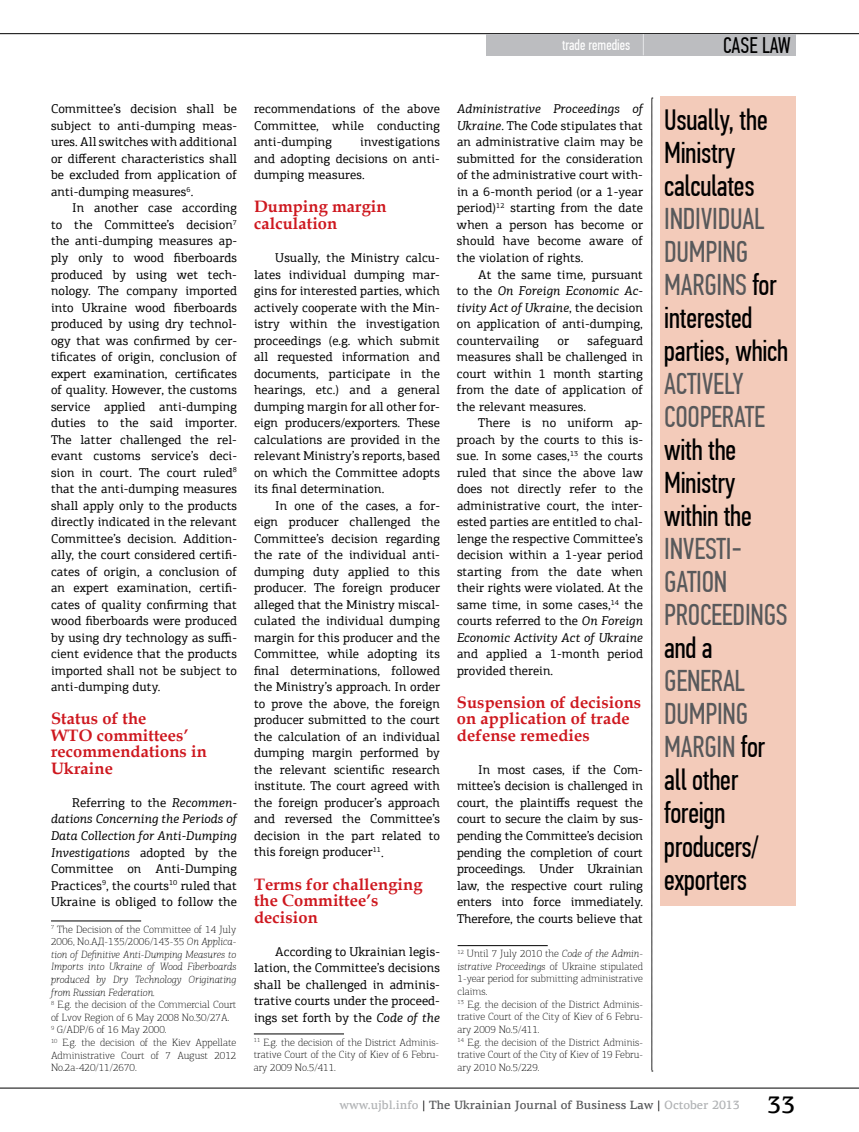
<style>
.page{position:relative;width:859px;height:1132px;background:#fff}
.page>*{position:absolute;margin:0;border:0;box-sizing:border-box;transform-origin:0 0}
.t1{font:30px/33px "PF Din Text Comp Pro";letter-spacing:-.01em;color:#000}
.t2{font:30px/33px "PF Din Text Comp Pro";letter-spacing:-.01em;color:#58595b}
.t3{font:22.5px "PF Din Text Comp Pro";color:#000}
.t4{font:700 16.5px/16.5px "Book Antiqua";letter-spacing:.005em;color:#ce181f}
.t5{font:15px "PF Din Text Comp Pro";color:#fff}
.t6{font:12.75px/16.5px "PF Agora Slab Pro";letter-spacing:.005em;color:#000;text-align:justify}
.t7{font:500 12px "PF Agora Serif Pro";color:#58595b}
.t8{font:100 10.5px/12.6px "PF Agora Slab Pro";color:#000}
.s1{font-style:italic}
.s2{color:#58595b}
.s3{color:#b2b4b6}
.s4{color:#000}
.s5{font-size:24px;color:#000}
</style>
<div class="page">
<hr style="left:0;top:1087px;width:859px;height:1px;background:#000">
<hr style="left:0;top:33px;width:859px;height:1px;background:#000">
<div style="left:486px;top:34px;width:309px;height:21px;background:#bcbdc0"></div>
<svg style="left:643px;top:34px;width:1px;height:21px"></svg>
<svg style="left:652px;top:98px;width:1px;height:973px"></svg>
<div style="left:660px;top:97px;width:135px;height:808px;background:#f3cbba"></div>
<hr style="left:51px;top:920px;width:90px;height:1px;background:#000">
<hr style="left:254px;top:1033px;width:90px;height:1px;background:#000">
<hr style="left:458px;top:945px;width:90px;height:1px;background:#000">
<p class="t5" style="left:562px;top:36px;width:70px">trade remedies</p>
<h2 class="t3" style="left:723px;top:32px;width:69px">case law</h2>
<p class="t6" style="left:51px;top:101px;width:187px">Committee’s decision shall be subject to anti-dumping meas&shy;ures. All switches with additional or different characteristics shall be excluded from application of anti-dumping measures<sup>6</sup>.</p>
<p class="t6" style="left:51px;top:200px;width:187px;text-indent:21px">In another case according to the Committee’s decision<sup>7 </sup>the anti-dumping measures ap&shy;ply only to wood fiberboards produced by using wet tech&shy;nology. The company imported into Ukraine wood fiberboards produced by using dry technol&shy;ogy that was confirmed by cer&shy;tificates of origin, conclusion of expert examination, certificates of quality. However, the customs service applied anti-dumping duties to the said importer.<br>The latter challenged the rel&shy;evant customs service’s deci&shy;sion in court. The court ruled<sup>8 </sup>that the anti-dumping measures shall apply only to the products directly indicated in the relevant Committee’s decision. Addition&shy;ally, the court considered certifi&shy;cates of origin, a conclusion of an expert examination, certifi&shy;cates of quality confirming that wood fiberboards were produced by using dry technology as suffi&shy;cient evidence that the products imported shall not be subject to anti-dumping duty.</p>
<p class="t4" style="left:51px;top:710px;width:157px">Status of the<br>WTO committees’ recommendations in<br>Ukraine</p>
<p class="t6" style="left:51px;top:794px;width:187px;text-indent:21px">Referring to the <span class="s1">Recommen&shy;dations Concerning the Periods of Data Collection for Anti-Dumping Investigations</span> adopted by the Committee on Anti-Dumping Practices<sup>9</sup>, the courts<sup>10</sup> ruled that Ukraine is obliged to follow the</p>
<p class="t8" style="left:51px;top:922px;width:187px"><sup>7</sup> The Decision of the Committee of 14 July 2006, No.АД-135/2006/143-35 <span class="s1">On Applica&shy;tion of Definitive Anti-Dumping Measures to Imports into Ukraine of Wood Fiberboards produced by Dry Technology Originating from Russian Federation.<br></span><sup>8</sup> E.g. the decision of the Commercial Court of Lvov Region of 6 May 2008 No.30/27А.<br><sup>9</sup> G/ADP/6 of 16 May 2000.<br><sup>10</sup> E.g. the decision of the Kiev Appellate Administrative Court of 7 August 2012<br>No.2а-420/11/2670.</p>
<p class="t6" style="left:254px;top:101px;width:187px">recommendations of the above Committee, while conducting anti-dumping</p>
<p class="t6" style="left:254px;top:134px;width:187px;text-indent:106px">investigations and adopting decisions on anti&shy;dumping measures.</p>
<p class="t4" style="left:254px;top:198px;width:134px">Dumping margin calculation</p>
<p class="t6" style="left:254px;top:249px;width:187px;text-indent:21px">Usually, the Ministry calcu&shy;lates individual dumping mar&shy;gins for interested parties, which actively cooperate with the Min&shy;istry within the investigation proceedings (e.g. which submit all requested information and documents, participate in the hearings, etc.) and a general dumping margin for all other for&shy;eign producers/exporters. These calculations are provided in the relevant Ministry’s reports, based on which the Committee adopts its final determination.</p>
<p class="t6" style="left:254px;top:497px;width:187px;text-indent:21px">In one of the cases, a for&shy;eign producer challenged the Committee’s decision regarding the rate of the individual anti&shy;dumping duty applied to this producer. The foreign producer alleged that the Ministry miscal&shy;culated the individual dumping margin for this producer and the Committee, while adopting its final determinations, followed the Ministry’s approach. In order to prove the above, the foreign producer submitted to the court the calculation of an individual dumping margin performed by the relevant scientific research institute. The court agreed with the foreign producer’s approach and reversed the Committee’s decision in the part related to this foreign producer<sup>11</sup>.</p>
<p class="t4" style="left:254px;top:875px;width:170px">Terms for challenging the Committee’s decision</p>
<p class="t6" style="left:254px;top:942px;width:187px;text-indent:21px">According to Ukrainian legis&shy;lation, the Committee’s decisions shall be challenged in adminis&shy;trative courts under the proceed&shy;ings set forth by the <span class="s1">Code of the</span></p>
<p class="t8" style="left:254px;top:1035px;width:187px;text-align:justify"><sup>11</sup> E.g. the decision of the District Adminis&shy;trative Court of the City of Kiev of 6 Febru&shy;ary 2009 No.5/411.</p>
<p class="t6" style="left:457px;top:101px;width:187px"><span class="s1">Administrative Proceedings of Ukraine</span>. The Code stipulates that an administrative claim may be submitted for the consideration of the administrative court with&shy;in a 6-month period (or a 1-year period)<sup>12</sup> starting from the date when a person has become or should have become aware of the violation of rights.</p>
<p class="t6" style="left:457px;top:266px;width:187px;text-indent:21px">At the same time, pursuant to the <span class="s1">On Foreign Economic Ac&shy;tivity Act of Ukraine</span>, the decision on application of anti-dumping, countervailing</p>
<p class="t6" style="left:457px;top:332px;width:187px;text-indent:130px">safeguard measures shall be challenged in court within 1 month starting from the date of application of the relevant measures.</p>
<p class="t6" style="left:457px;top:414px;width:187px;text-indent:21px">There is no uniform ap&shy;proach by the courts to this is&shy;sue. In some cases,<sup>13</sup> the courts ruled that since the above law does not directly refer to the administrative court, the inter&shy;ested parties are entitled to chal&shy;lenge the respective Committee’s decision within a 1-year period starting from the date when their rights were violated. At the same time, in some cases,<sup>14</sup> the courts referred to the <span class="s1">On Foreign Economic Activity Act of Ukraine</span></p>
<p class="t6" style="left:457px;top:645px;width:187px">and applied a 1-month period provided therein.</p>
<p class="t4" style="left:457px;top:693px;width:186px">Suspension of decisions on application of trade defense remedies</p>
<p class="t6" style="left:457px;top:761px;width:187px;text-indent:21px">In most cases, if the Com&shy;mittee’s decision is challenged in court, the plaintiffs request the court to secure the claim by sus&shy;pending the Committee’s decision pending the completion of court proceedings. Under Ukrainian law, the respective court ruling enters into force immediately.<br>Therefore, the courts believe that</p>
<p class="t6" style="left:558px;top:332px;width:13px">or</p>
<p class="t8" style="left:458px;top:947px;width:187px"><sup>12</sup> Until 7 July 2010 the <span class="s1">Code of the Admin&shy;istrative Proceedings</span> of Ukraine stipulated 1-year period for submitting administrative claims.<br><sup>13</sup> E.g. the decision of the District Adminis&shy;trative Court of the City of Kiev of 6 Febru&shy;ary 2009 No.5/411.<br><sup>14</sup> E.g. the decision of the District Adminis&shy;trative Court of the City of Kiev of 19 Febru&shy;ary 2010 No.5/229.</p>
<h1 class="t1" style="left:664px;top:103px;width:105px">Usually, the<br>Ministry calculates</h1>
<h1 class="t1" style="left:664px;top:202px;width:126px"><span class="s2">individual dumping margins</span> for interested parties, which</h1>
<h1 class="t2" style="left:664px;top:367px;width:102px">actively cooperate</h1>
<h1 class="t1" style="left:664px;top:433px;width:89px">with the<br>Ministry within the</h1>
<h1 class="t2" style="left:664px;top:532px;width:125px">investi&shy;gation proceedings</h1>
<h1 class="t1" style="left:664px;top:631px;width:50px">and a</h1>
<h1 class="t1" style="left:664px;top:664px;width:103px"><span class="s2">general dumping margin</span> for all other foreign producers/ exporters</h1>
<p class="t7" style="left:339px;top:1096px;width:457px"><span class="s3">www.ujbl.info</span> <span class="s4">|</span> The Ukrainian Journal of Business Law <span class="s4">|</span> <span class="s3">October 2013</span> <span class="s5">33</span></p>
</div>
